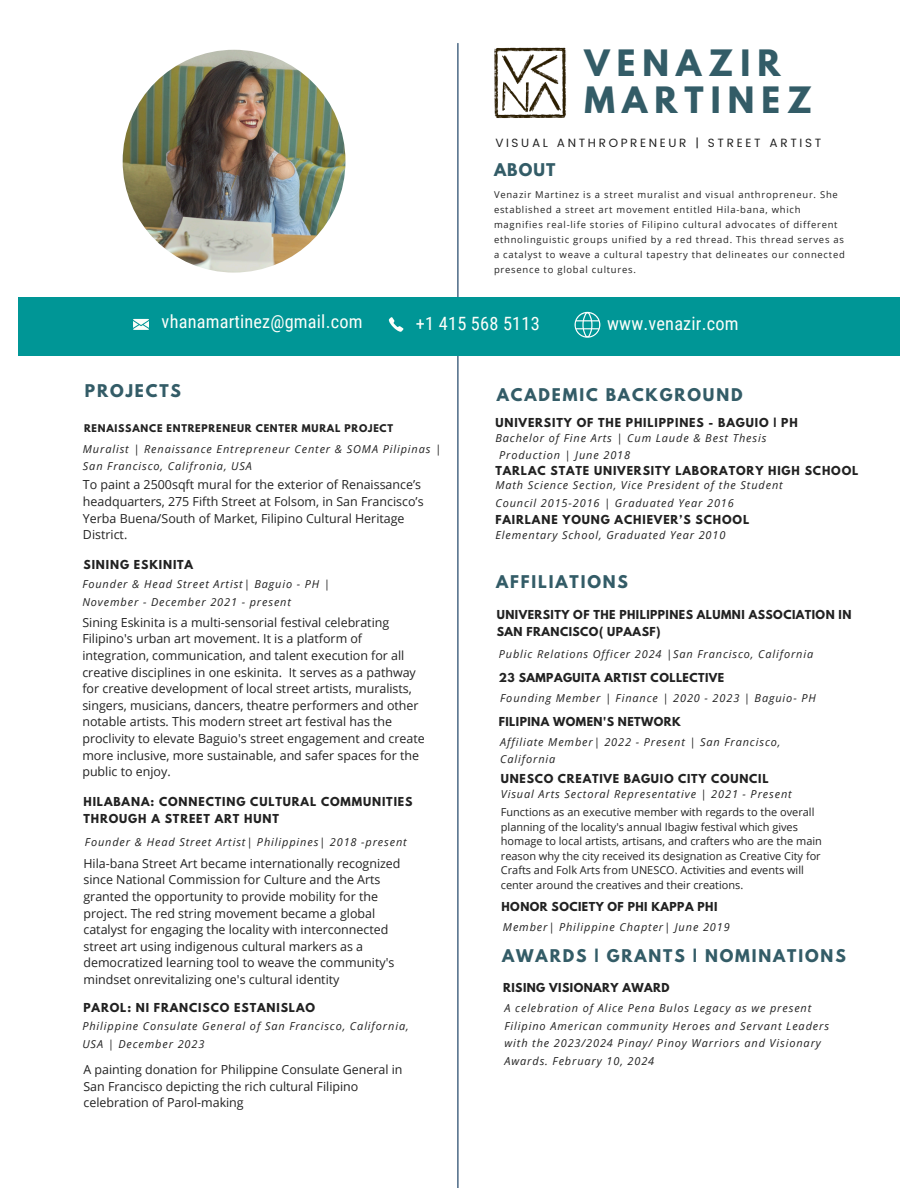
<style>
.page{position:relative;width:918px;height:1188px;background:#fff}
.page>*{position:absolute;margin:0;border:0;box-sizing:border-box;transform-origin:0 0}
.t1{font:700 32.25px/37.2px "League Spartan";letter-spacing:.22em;color:#335c67}
.t2{font:18.3px "Roboto Condensed";letter-spacing:.01em;color:#fcfefa}
.t3{font:700 15.6px "League Spartan";letter-spacing:.12em;color:#335c67}
.t4{font:12.45px/16.6px "Open Sans";color:#222}
.t5{font:12px "Poppins";letter-spacing:.22em;color:#222}
.t6{font:italic 10.95px/17.4px "Open Sans";letter-spacing:.08em;color:#222}
.t7{font:10.95px/14.5px "Open Sans";color:#222}
.t8{font:700 10.95px/17.4px "League Spartan";letter-spacing:.08em;color:#222}
.t9{font:700 10.95px/17.4px "League Spartan";letter-spacing:.04em;color:#222}
.t10{font:9.45px/15px "Open Sans";letter-spacing:.08em;color:#222}
.t11{font:700 9.45px "League Spartan";letter-spacing:.08em;color:#222}
</style>
<div class="page">
<img style="left:494px;top:47px;width:72px;height:72px">
<img style="left:123px;top:50px;width:222px;height:223px;border-radius:50%">
<hr style="left:457px;top:43px;width:1px;height:1145px;background:#10375d">
<div style="left:18px;top:297px;width:882px;height:59px;background:#009696"></div>
<svg style="left:133px;top:319px;width:16px;height:11px"></svg>
<svg style="left:389px;top:317px;width:14px;height:15px"></svg>
<svg style="left:575px;top:312px;width:25px;height:26px"></svg>
<p class="t1" style="left:585px;top:49px;width:229px">VENAZIR<br>MARTINEZ</p>
<h2 class="t5" style="left:495px;top:136px;width:327px">VISUAL ANTHROPRENEUR | STREET ARTIST</h2>
<h6 class="t3" style="left:494px;top:162px;width:63px">ABOUT</h6>
<h5 class="t10" style="left:494px;top:187px;width:352px">Venazir Martinez is a street muralist and visual anthropreneur. She established a street art movement entitled Hila-bana, which magnifies real-life stories of Filipino cultural advocates of different ethnolinguistic groups unified by a red thread. This thread serves as a catalyst to weave a cultural tapestry that delineates our connected presence to global cultures.</h5>
<h5 class="t2" style="left:162px;top:311px;width:202px">vhanamartinez@gmail.com</h5>
<p class="t2" style="left:416px;top:313px;width:125px">+1 415 568 5113</p>
<h6 class="t2" style="left:607px;top:313px;width:133px">www.venazir.com</h6>
<h1 class="t3" style="left:85px;top:383px;width:97px">PROJECTS</h1>
<h3 class="t11" style="left:84px;top:423px;width:311px">RENAISSANCE ENTREPRENEUR CENTER MURAL PROJECT</h3>
<h2 class="t6" style="left:83px;top:440px;width:360px">Muralist | Renaissance Entrepreneur Center &amp; SOMA Pilipinas |<br>San Francisco, Califronia, USA</h2>
<h3 class="t4" style="left:83px;top:476px;width:342px">To paint a 2500sqft mural for the exterior of Renaissance’s headquarters, 275 Fifth Street at Folsom, in San Francisco’s Yerba Buena/South of Market, Filipino Cultural Heritage District.</h3>
<h4 class="t8" style="left:83px;top:557px;width:111px">SINING ESKINITA</h4>
<p class="t6" style="left:82px;top:576px;width:249px">Founder &amp; Head Street Artist| Baguio - PH |</p>
<p class="t6" style="left:82px;top:593px;width:210px">November - December 2021 - present</p>
<h3 class="t4" style="left:82px;top:614px;width:344px">Sining Eskinita is a multi-sensorial festival celebrating Filipino's urban art movement. It is a platform of integration, communication, and talent execution for all creative disciplines in one eskinita. It serves as a pathway for creative development of local street artists, muralists, singers, musicians, dancers, theatre performers and other notable artists. This modern street art festival has the proclivity to elevate Baguio's street engagement and create more inclusive, more sustainable, and safer spaces for the public to enjoy.</h3>
<p class="t8" style="left:83px;top:794px;width:331px">HILABANA: CONNECTING CULTURAL COMMUNITIES<br>THROUGH A STREET ART HUNT</p>
<p class="t6" style="left:85px;top:833px;width:323px">Founder &amp; Head Street Artist| Philippines| 2018 -present</p>
<h6 class="t4" style="left:83px;top:855px;width:319px">Hila-bana Street Art became internationally recognized since National Commission for Culture and the Arts granted the opportunity to provide mobility for the project. The red string movement became a global catalyst for engaging the locality with interconnected street art using indigenous cultural markers as a democratized learning tool to weave the community's mindset onrevitalizing one's cultural identity</h6>
<p class="t8" style="left:83px;top:1000px;width:233px">PAROL: NI FRANCISCO ESTANISLAO</p>
<h2 class="t6" style="left:82px;top:1017px;width:328px">Philippine Consulate General of San Francisco, California,<br>USA | December 2023</h2>
<p class="t4" style="left:83px;top:1061px;width:321px">A painting donation for Philippine Consulate General in<br>San Francisco depicting the rich cultural Filipino celebration of Parol-making</p>
<p class="t3" style="left:497px;top:387px;width:247px">ACADEMIC BACKGROUND</p>
<h6 class="t8" style="left:495px;top:416px;width:304px">UNIVERSITY OF THE PHILIPPINES - BAGUIO | PH</h6>
<p class="t8" style="left:495px;top:463px;width:365px">TARLAC STATE UNIVERSITY LABORATORY HIGH SCHOOL</p>
<h3 class="t6" style="left:495px;top:429px;width:273px">Bachelor of Fine Arts | Cum Laude &amp; Best Thesis</h3>
<p class="t6" style="left:499px;top:446px;width:133px">Production | June 2018</p>
<p class="t6" style="left:495px;top:476px;width:289px">Math Science Section, Vice President of the Student<br>Council 2015-2016 | Graduated Year 2016</p>
<h6 class="t6" style="left:495px;top:526px;width:232px">Elementary School, Graduated Year 2010</h6>
<h6 class="t8" style="left:495px;top:512px;width:255px">FAIRLANE YOUNG ACHIEVER’S SCHOOL</h6>
<p class="t3" style="left:496px;top:574px;width:133px">AFFILIATIONS</p>
<h6 class="t9" style="left:497px;top:607px;width:356px">UNIVERSITY OF THE PHILIPPINES ALUMNI ASSOCIATION IN<br>SAN FRANCISCO( UPAASF)</h6>
<p class="t6" style="left:499px;top:645px;width:316px">Public Relations Officer 2024 |San Francisco, California</p>
<p class="t9" style="left:499px;top:671px;width:227px">23 SAMPAGUITA ARTIST COLLECTIVE</p>
<h6 class="t6" style="left:500px;top:689px;width:317px">Founding Member | Finance | 2020 - 2023 | Baguio- PH</h6>
<h6 class="t9" style="left:499px;top:714px;width:183px">FILIPINA WOMEN'S NETWORK</h6>
<p class="t6" style="left:500px;top:733px;width:282px">Affiliate Member| 2022 - Present | San Francisco,<br>California</p>
<p class="t8" style="left:501px;top:772px;width:269px">UNESCO CREATIVE BAGUIO CITY COUNCIL</p>
<h5 class="t6" style="left:501px;top:785px;width:292px">Visual Arts Sectoral Representative | 2021 - Present</h5>
<p class="t7" style="left:501px;top:805px;width:323px">Functions as an executive member with regards to the overall planning of the locality's annual Ibagiw festival which gives homage to local artists, artisans, and crafters who are the main reason why the city received its designation as Creative City for Crafts and Folk Arts from UNESCO. Activities and events will center around the creatives and their creations.</p>
<h6 class="t9" style="left:502px;top:899px;width:217px">HONOR SOCIETY OF PHI KAPPA PHI</h6>
<p class="t6" style="left:503px;top:918px;width:228px">Member| Philippine Chapter| June 2019</p>
<h6 class="t3" style="left:502px;top:948px;width:345px">AWARDS | GRANTS | NOMINATIONS</h6>
<p class="t9" style="left:503px;top:981px;width:168px">RISING VISIONARY AWARD</p>
<h3 class="t6" style="left:505px;top:1000px;width:326px">A celebration of Alice Pena Bulos Legacy as we present Filipino American community Heroes and Servant Leaders with the 2023/2024 Pinay/ Pinoy Warriors and Visionary Awards. February 10, 2024</h3>
</div>
